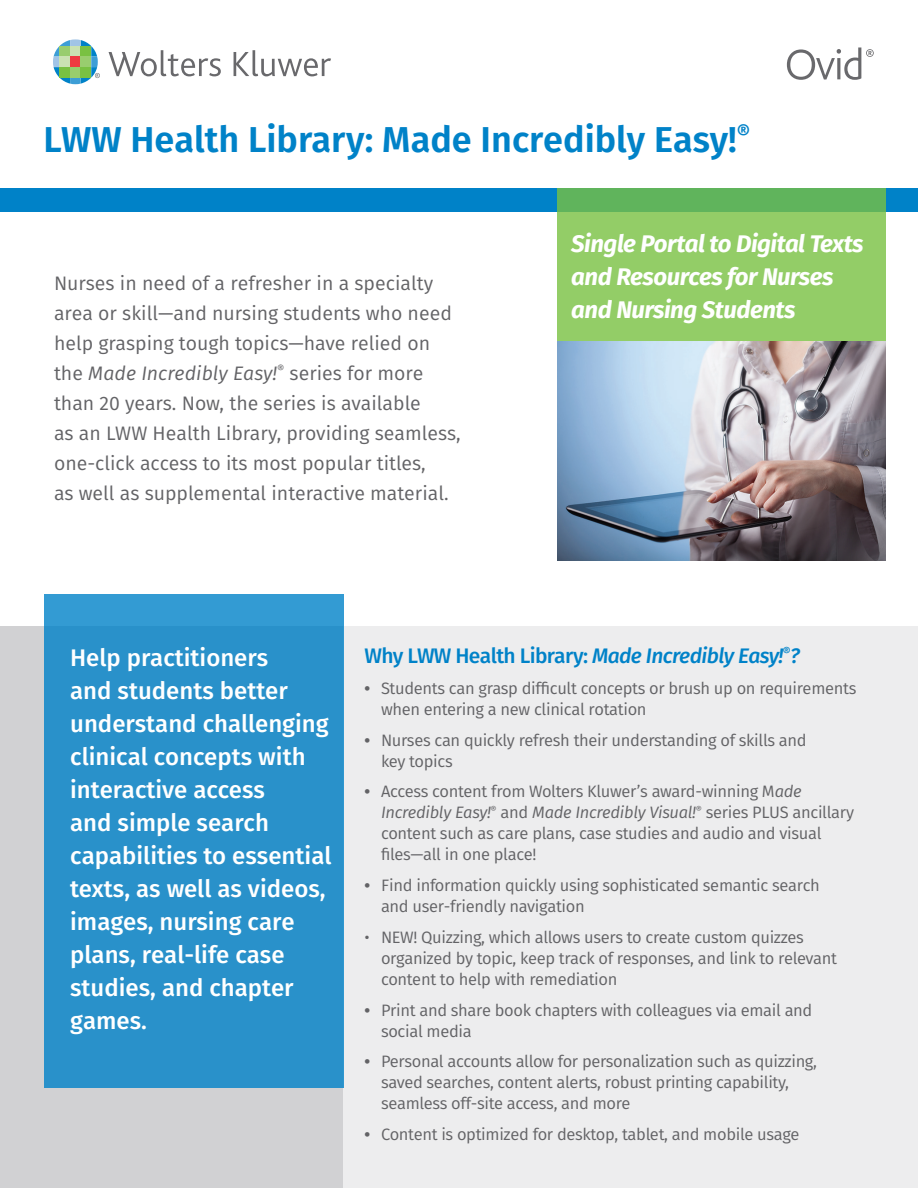
<style>
.page{position:relative;width:918px;height:1188px;background:#fff}
.page>*{position:absolute;margin:0;border:0;box-sizing:border-box;transform-origin:0 0}
.t1{font:600 36px "Fira Sans";color:#0082c8}
.t2{font:500 24px/33px "Fira Sans";color:#fff}
.t3{font:italic 700 24px/33px "Fira Sans";letter-spacing:-.02em;color:#fff}
.t4{font:500 21px "Fira Sans";letter-spacing:-.03em;color:#0082c8}
.t5{font:19.5px/30px "Fira Sans";color:#636366}
.t6{font:16.5px/21px "Fira Sans";letter-spacing:-.02em;color:#636366}
.s1{font-style:italic}
.s2{font-weight:700}
</style>
<div class="page">
<div style="left:0;top:188px;width:918px;height:24px;background:#0082c8"></div>
<svg style="left:557px;top:188px;width:329px;height:153px;fill:#93cd67"></svg>
<div style="left:0;top:626px;width:918px;height:562px;background:#ededee"></div>
<div style="left:0;top:626px;width:343px;height:562px;background:#d1d1d3"></div>
<div style="left:44px;top:594px;width:299px;height:494px;background:#2991ca"></div>
<svg style="left:53px;top:39px;width:47px;height:45px"></svg>
<svg style="left:109px;top:50px;width:112px;height:26px"></svg>
<svg style="left:234px;top:50px;width:97px;height:26px"></svg>
<svg style="left:787px;top:47px;width:87px;height:33px"></svg>
<img style="left:557px;top:341px;width:329px;height:219px">
<h1 class="t1" style="left:43px;top:110px;width:708px">LWW Health Library: Made Incredibly Easy!<sup>®</sup></h1>
<p class="t5" style="left:54px;top:267px;width:408px">Nurses in need of a refresher in a specialty area or skill—and nursing students who need help grasping tough topics—have relied on the <span class="s1">Made Incredibly Easy!</span><sup>®</sup> series for more than 20 years. Now, the series is available<br>as an LWW Health Library, providing seamless, one-click access to its most popular titles,<br>as well as supplemental interactive material.</p>
<h2 class="t3" style="left:571px;top:225px;width:294px">Single Portal to Digital Texts and Resources for Nurses and Nursing Students</h2>
<p class="t2" style="left:70px;top:640px;width:263px">Help practitioners<br>and students better understand challenging clinical concepts with interactive access<br>and simple search capabilities to essential texts, as well as videos, images, nursing care plans, real-life case studies, and chapter games.</p>
<p class="t4" style="left:364px;top:639px;width:437px">Why LWW Health Library: <span class="s1">Made Incredibly Easy!</span><sup>®</sup><span class="s1">?</span></p>
<p class="t6" style="left:381px;top:677px;width:477px;text-indent:-16px"><span class="s2">•</span> Students can grasp difficult concepts or brush up on requirements when entering a new clinical rotation</p>
<p class="t6" style="left:381px;top:729px;width:427px;text-indent:-16px"><span class="s2">•</span> Nurses can quickly refresh their understanding of skills and key topics</p>
<p class="t6" style="left:381px;top:781px;width:475px;text-indent:-16px"><span class="s2">•</span> Access content from Wolters Kluwer’s award-winning M<span class="s1">ade Incredibly Easy!</span><sup>®</sup> and <span class="s1">Made Incredibly Visual!</span><sup>®</sup> series PLUS ancillary content such as care plans, case studies and audio and visual files—all in one place!</p>
<p class="t6" style="left:381px;top:875px;width:440px;text-indent:-16px"><span class="s2">•</span> Find information quickly using sophisticated semantic search and user-friendly navigation</p>
<p class="t6" style="left:381px;top:926px;width:458px;text-indent:-16px">• NEW! Quizzing, which allows users to create custom quizzes organized by topic, keep track of responses, and link to relevant content to help with remediation</p>
<p class="t6" style="left:381px;top:999px;width:433px;text-indent:-16px"><span class="s2">•</span> Print and share book chapters with colleagues via email and social media</p>
<p class="t6" style="left:381px;top:1051px;width:437px;text-indent:-16px"><span class="s2">•</span> Personal accounts allow for personalization such as quizzing, saved searches, content alerts, robust printing capability, seamless off-site access, and more</p>
<p class="t6" style="left:365px;top:1123px;width:436px"><span class="s2">•</span> Content is optimized for desktop, tablet, and mobile usage</p>
</div>
